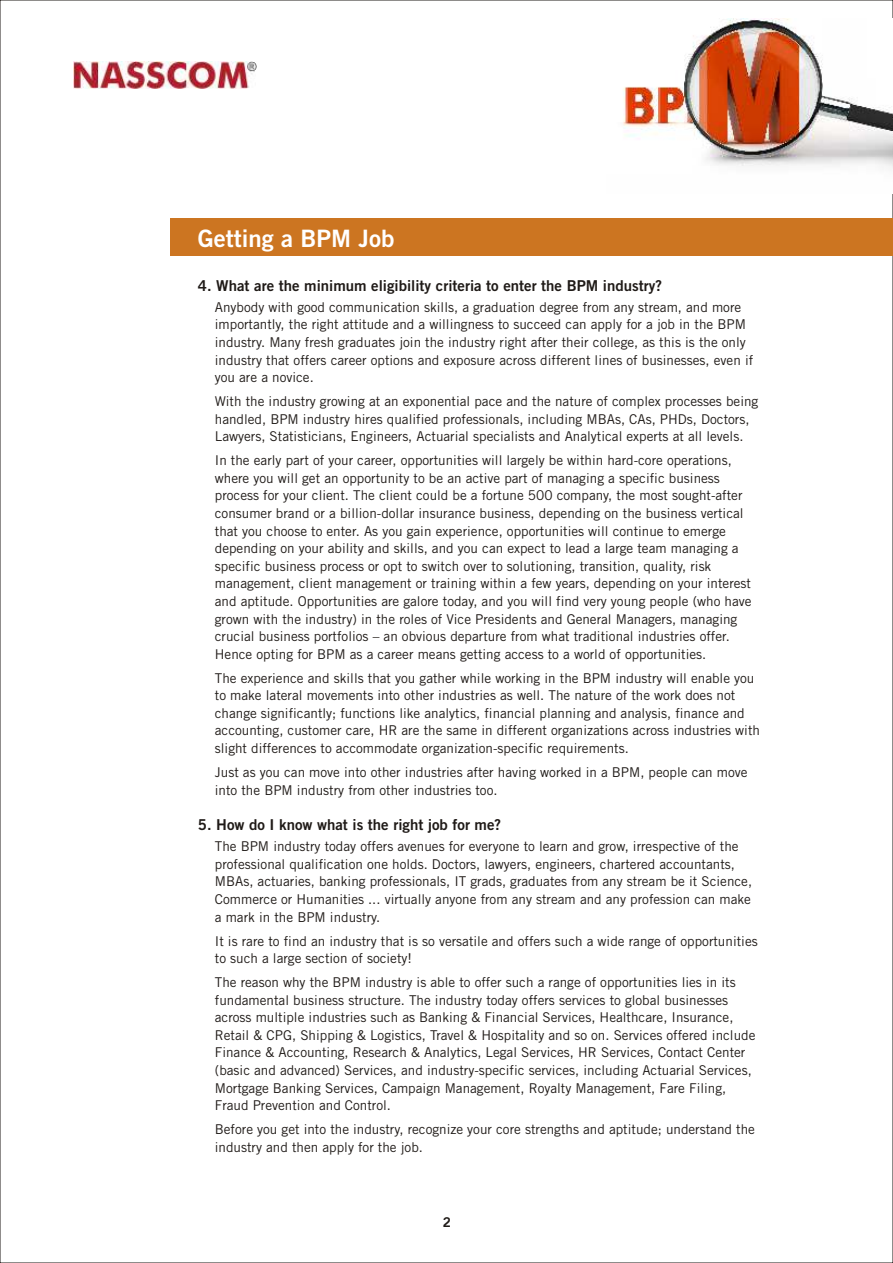
<style>
.page{position:relative;width:893px;height:1263px;background:#fff}
.page>*{position:absolute;margin:0;border:0;box-sizing:border-box;transform-origin:0 0}
.t1{font:24px "Trade Gothic Bold Two";color:#fff}
.t2{font:15px "Trade Gothic Bold Two";color:#1f1a17}
.t3{font:13.5px/17.5px "Trade Gothic";color:#1f1a17}
.t4{font:13.5px "Trade Gothic Bold Two";color:#1f1a17}
</style>
<div class="page">
<img style="left:73px;top:61px;width:184px;height:27px">
<img style="left:622px;top:18px;width:271px;height:151px">
<div style="left:170px;top:218px;width:723px;height:38px;background:#cc7521"></div>
<h1 class="t1" style="left:198px;top:228px;width:198px">Getting a BPM Job</h1>
<p class="t2" style="left:198px;top:279px;width:466px">4. What are the minimum eligibility criteria to enter the BPM industry?</p>
<p class="t3" style="left:215px;top:299px;width:540px">Anybody with good communication skills, a graduation degree from any stream, and more importantly, the right attitude and a willingness to succeed can apply for a job in the BPM industry. Many fresh graduates join the industry right after their college, as this is the only industry that offers career options and exposure across different lines of businesses, even if you are a novice.</p>
<p class="t3" style="left:215px;top:394px;width:545px">With the industry growing at an exponential pace and the nature of complex processes being handled, BPM industry hires qualified professionals, including MBAs, CAs, PHDs, Doctors,<br>Lawyers, Statisticians, Engineers, Actuarial specialists and Analytical experts at all levels.</p>
<p class="t3" style="left:215px;top:453px;width:538px">In the early part of your career, opportunities will largely be within hard-core operations, where you will get an opportunity to be an active part of managing a specific business process for your client. The client could be a fortune 500 company, the most sought-after consumer brand or a billion-dollar insurance business, depending on the business vertical that you choose to enter. As you gain experience, opportunities will continue to emerge depending on your ability and skills, and you can expect to lead a large team managing a specific business process or opt to switch over to solutioning, transition, quality, risk management, client management or training within a few years, depending on your interest and aptitude. Opportunities are galore today, and you will find very young people (who have grown with the industry) in the roles of Vice Presidents and General Managers, managing crucial business portfolios – an obvious departure from what traditional industries offer.<br>Hence opting for BPM as a career means getting access to a world of opportunities.</p>
<p class="t3" style="left:215px;top:670px;width:547px">The experience and skills that you gather while working in the BPM industry will enable you to make lateral movements into other industries as well. The nature of the work does not change significantly; functions like analytics, financial planning and analysis, finance and accounting, customer care, HR are the same in different organizations across industries with slight differences to accommodate organization-specific requirements.</p>
<p class="t3" style="left:215px;top:764px;width:534px">Just as you can move into other industries after having worked in a BPM, people can move into the BPM industry from other industries too.</p>
<p class="t2" style="left:198px;top:818px;width:305px">5. How do I know what is the right job for me?</p>
<p class="t3" style="left:215px;top:839px;width:539px">The BPM industry today offers avenues for everyone to learn and grow, irrespective of the professional qualification one holds. Doctors, lawyers, engineers, chartered accountants, MBAs, actuaries, banking professionals, IT grads, graduates from any stream be it Science, Commerce or Humanities ... virtually anyone from any stream and any profession can make a mark in the BPM industry.</p>
<p class="t3" style="left:215px;top:933px;width:544px">It is rare to find an industry that is so versatile and offers such a wide range of opportunities to such a large section of society!</p>
<p class="t3" style="left:215px;top:975px;width:542px">The reason why the BPM industry is able to offer such a range of opportunities lies in its fundamental business structure. The industry today offers services to global businesses across multiple industries such as Banking &amp; Financial Services, Healthcare, Insurance, Retail &amp; CPG, Shipping &amp; Logistics, Travel &amp; Hospitality and so on. Services offered include Finance &amp; Accounting, Research &amp; Analytics, Legal Services, HR Services, Contact Center (basic and advanced) Services, and industry-specific services, including Actuarial Services, Mortgage Banking Services, Campaign Management, Royalty Management, Fare Filing, Fraud Prevention and Control.</p>
<p class="t3" style="left:215px;top:1122px;width:542px">Before you get into the industry, recognize your core strengths and aptitude; understand the industry and then apply for the job.</p>
<p class="t4" style="left:443px;top:1216px;width:10px">2</p>
</div>
